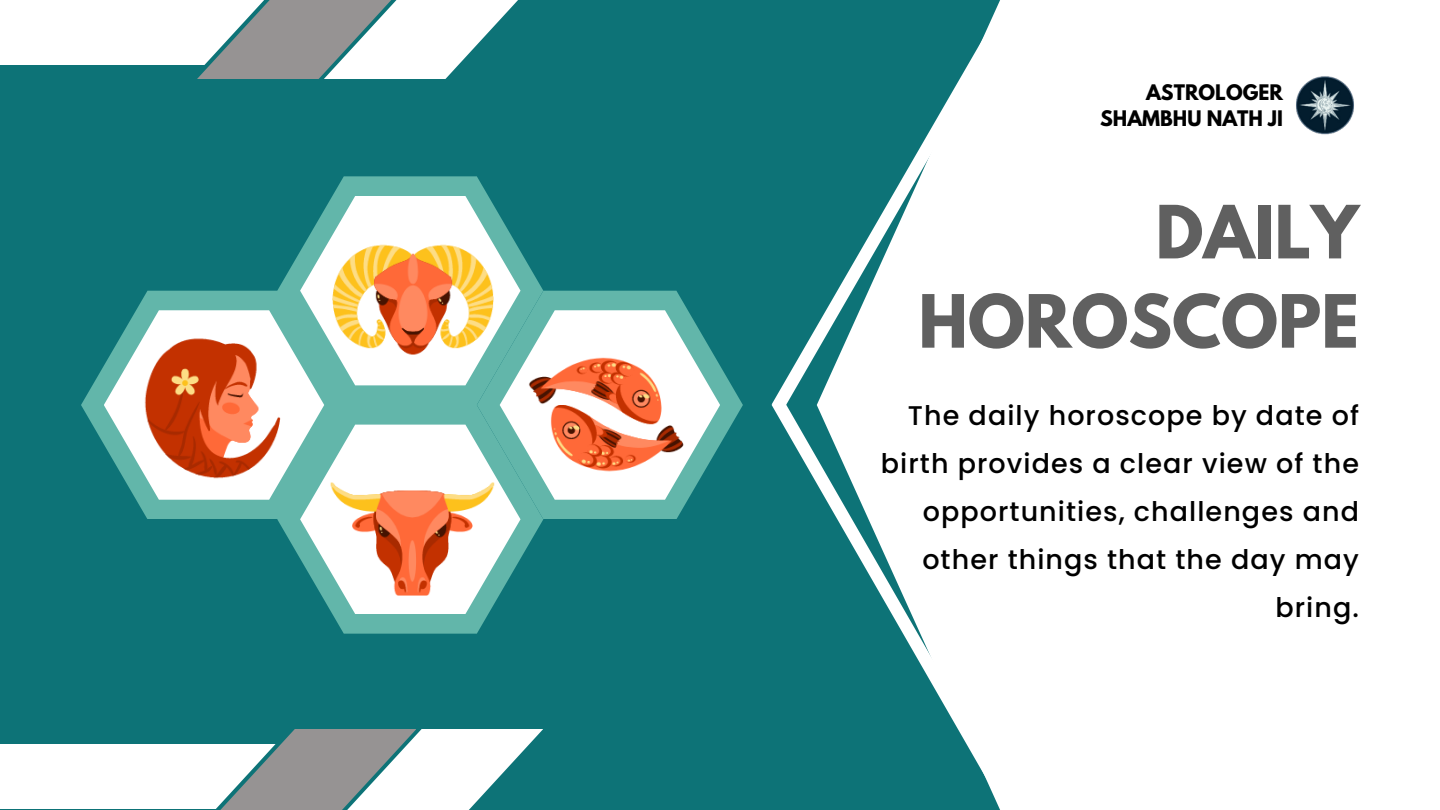
<style>
.page{position:relative;width:1440px;height:810px;background:#0d7377}
.page>*{position:absolute;margin:0;border:0;box-sizing:border-box;transform-origin:0 0}
.t1{font:700 65px/89.2px "League Spartan";color:#606060;text-align:right}
.t2{font:500 27px/48px "Poppins";letter-spacing:.04em;color:#000;text-align:right}
.t3{font:700 19px/26.2px "League Spartan";color:#000;text-align:right}
</style>
<div class="page">
<svg style="left:720px;top:366px;width:23px;height:78px"></svg>
<svg style="left:296px;top:290px;width:424px;height:299px"></svg>
<div style="left:1042px;top:0;width:398px;height:810px;background:#fff"></div>
<svg style="left:783px;top:425px;width:259px;height:385px"></svg>
<svg style="left:771px;top:0;width:272px;height:425px"></svg>
<svg style="left:0;top:0;width:518px;height:79px"></svg>
<svg style="left:0;top:729px;width:543px;height:81px"></svg>
<img style="left:81px;top:290px;width:224px;height:261px">
<img style="left:264px;top:176px;width:279px;height:263px">
<img style="left:500px;top:301px;width:196px;height:208px">
<img style="left:305px;top:425px;width:198px;height:209px">
<img style="left:1286px;top:65px;width:77px;height:80px">
<p class="t3" style="left:1100px;top:81px;width:184px">ASTROLOGER<br>SHAMBHU NATH JI</p>
<h1 class="t1" style="left:918px;top:196px;width:442px">DAILY<br>HOROSCOPE</h1>
<p class="t2" style="left:881px;top:391px;width:480px">The daily horoscope by date of birth provides a clear view of the opportunities, challenges and other things that the day may bring.</p>
</div>
